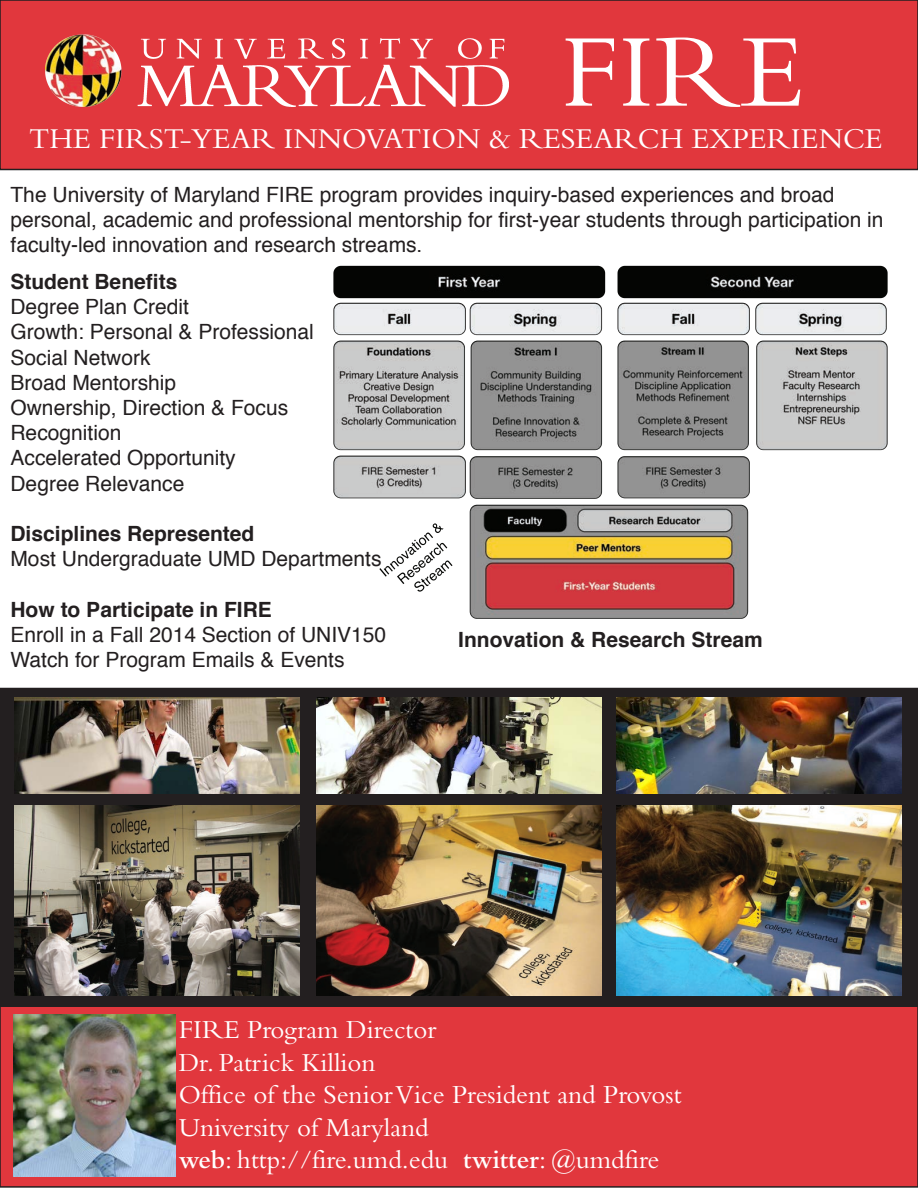
<style>
.page{position:relative;width:918px;height:1188px;background:#fff}
.page>*{position:absolute;margin:0;border:0;box-sizing:border-box;transform-origin:0 0}
.t1{font:108px "Bembo";color:#fff}
.t2{font:30px "Bembo";color:#fff}
.t3{font:27px/32.4px "Bembo";color:#fff}
.t4{font:21px/25.2px "Helvetica";color:#231f20}
.t5{font:700 21px "Helvetica";color:#231f20}
.s1{font-weight:600}
</style>
<div class="page">
<div style="left:0;top:0;width:918px;height:170px;background:#e1373d"></div>
<div style="left:0;top:0;width:918px;height:170px;border:2px solid #231f20"></div>
<img style="left:46px;top:34px;width:463px;height:72px">
<div style="left:0;top:1006px;width:918px;height:181px;background:#e1373d"></div>
<div style="left:0;top:1005px;width:918px;height:183px;border:2px solid #231f20"></div>
<img style="left:13px;top:1014px;width:162px;height:162px">
<div style="left:0;top:688px;width:918px;height:318px;background:#231f20"></div>
<div style="left:0;top:688px;width:918px;height:319px;border:2px solid #231f20"></div>
<img style="left:15px;top:806px;width:285px;height:189px">
<img style="left:316px;top:806px;width:286px;height:189px">
<img style="left:616px;top:806px;width:286px;height:189px">
<img style="left:15px;top:698px;width:285px;height:95px">
<img style="left:317px;top:698px;width:284px;height:95px">
<img style="left:617px;top:698px;width:285px;height:95px">
<img style="left:333px;top:265px;width:555px;height:354px">
<h1 class="t1" style="left:561px;top:9px;width:246px">FIRE</h1>
<h2 class="t2" style="left:29px;top:121px;width:855px">THE FIRST-YEAR INNOVATION &amp; RESEARCH EXPERIENCE</h2>
<p class="t4" style="left:10px;top:183px;width:875px">The University of Maryland FIRE program provides inquiry-based experiences and broad personal, academic and professional mentorship for first-year students through participation in faculty-led innovation and research streams.</p>
<p class="t5" style="left:10px;top:265px;width:168px">Student Benefits</p>
<p class="t4" style="left:10px;top:295px;width:305px">Degree Plan Credit<br>Growth: Personal &amp; Professional<br>Social Network<br>Broad Mentorship<br>Ownership, Direction &amp; Focus<br>Recognition<br>Accelerated Opportunity<br>Degree Relevance</p>
<p class="t5" style="left:10px;top:517px;width:245px">Disciplines Represented</p>
<p class="t4" style="left:10px;top:547px;width:373px">Most Undergraduate UMD Departments</p>
<p class="t5" style="left:10px;top:592px;width:263px">How to Participate in FIRE</p>
<p class="t4" style="left:10px;top:623px;width:377px">Enroll in a Fall 2014 Section of UNIV150<br>Watch for Program Emails &amp; Events</p>
<p class="t5" style="left:458px;top:622px;width:306px">Innovation &amp; Research Stream</p>
<p class="t3" style="left:179px;top:1013px;width:504px">FIRE Program Director<br>Dr. Patrick Killion<br>Office of the Senior Vice President and Provost<br>University of Maryland<br><span class="s1">web</span>: http://fire.umd.edu <span class="s1">twitter</span>: @umdfire</p>
</div>
